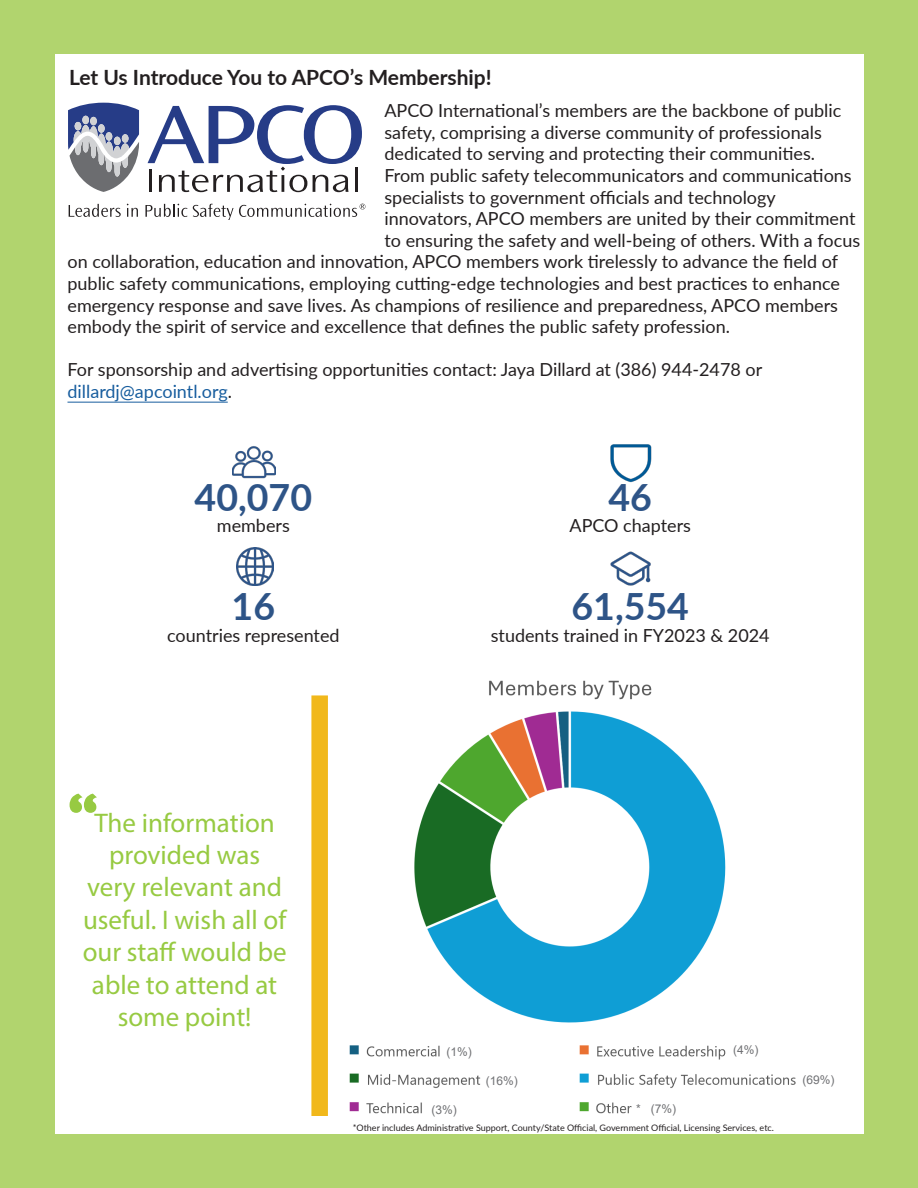
<style>
.page{position:relative;width:918px;height:1188px;background:#fff}
.page>*{position:absolute;margin:0;border:0;box-sizing:border-box;transform-origin:0 0}
.t1{font:900 58.5px "Meta Pro";color:#97ca42}
.t2{font:700 37.5px "Lato";color:#2e5487}
.t3{font:27px/32.4px "Myriad Pro";color:#97ca42;text-align:center}
.t4{font:700 21px "Lato";color:#231f20}
.t5{font:18px "Lato";color:#231f20}
.t6{font:18px "Lato";color:#175d9e}
.t7{font:12px "Arial";color:#6f7073}
.t8{font:9px "Lato";color:#231f20}
.s1{color:#231f20}
</style>
<div class="page">
<div style="left:0;top:27px;width:54px;height:1121px;background:#b1d46e"></div>
<div style="left:0;top:0;width:918px;height:54px;background:#b1d46e"></div>
<div style="left:864px;top:45px;width:54px;height:1142px;background:#b1d46e"></div>
<div style="left:0;top:1134px;width:881px;height:53px;background:#b1d46e"></div>
<svg style="left:69px;top:204px;width:52px;height:13px"></svg>
<svg style="left:127px;top:204px;width:11px;height:13px"></svg>
<svg style="left:145px;top:204px;width:42px;height:13px"></svg>
<svg style="left:148px;top:105px;width:214px;height:87px"></svg>
<hr style="left:355px;top:167px;width:3px;height:25px;background:#231f20">
<svg style="left:68px;top:103px;width:71px;height:89px"></svg>
<svg style="left:193px;top:204px;width:172px;height:16px"></svg>
<img style="left:349px;top:680px;width:447px;height:434px">
<div style="left:311px;top:695px;width:17px;height:421px;background:#f1b81b"></div>
<img style="left:236px;top:548px;width:38px;height:38px">
<img style="left:610px;top:551px;width:41px;height:35px">
<img style="left:233px;top:446px;width:43px;height:33px">
<hr style="left:68px;top:402px;width:160px;height:1px;background:#175d9e">
<img style="left:610px;top:444px;width:42px;height:39px">
<p class="t4" style="left:69px;top:62px;width:424px">Let Us Introduce You to APCO’s Membership!</p>
<p class="t5" style="left:384px;top:98px;width:458px">APCO International’s members are the backbone of public</p>
<p class="t5" style="left:384px;top:119px;width:439px">safety, comprising a diverse community of professionals</p>
<p class="t5" style="left:384px;top:141px;width:432px">dedicated to serving and protecting their communities.</p>
<p class="t5" style="left:384px;top:163px;width:469px">From public safety telecommunicators and communications</p>
<p class="t5" style="left:384px;top:184px;width:393px">specialists to government officials and technology</p>
<p class="t5" style="left:384px;top:206px;width:472px">innovators, APCO members are united by their commitment</p>
<p class="t5" style="left:384px;top:227px;width:477px">to ensuring the safety and well-being of others. With a focus</p>
<p class="t5" style="left:68px;top:249px;width:772px">on collaboration, education and innovation, APCO members work tirelessly to advance the field of</p>
<p class="t5" style="left:68px;top:271px;width:774px">public safety communications, employing cutting-edge technologies and best practices to enhance</p>
<p class="t5" style="left:68px;top:292px;width:772px">emergency response and save lives. As champions of resilience and preparedness, APCO members</p>
<p class="t5" style="left:68px;top:314px;width:664px">embody the spirit of service and excellence that defines the public safety profession.</p>
<p class="t5" style="left:68px;top:357px;width:696px">For sponsorship and advertising opportunities contact: Jaya Dillard at (386) 944-2478 or</p>
<p class="t6" style="left:68px;top:379px;width:166px">dillardj@apcointl.org<span class="s1">.</span></p>
<p class="t2" style="left:195px;top:469px;width:119px">40,070</p>
<p class="t5" style="left:217px;top:513px;width:74px">members</p>
<p class="t2" style="left:232px;top:579px;width:45px">16</p>
<p class="t5" style="left:167px;top:623px;width:174px">countries represented</p>
<p class="t2" style="left:609px;top:469px;width:45px">46</p>
<p class="t5" style="left:569px;top:513px;width:123px">APCO chapters</p>
<p class="t2" style="left:572px;top:579px;width:119px">61,554</p>
<p class="t5" style="left:491px;top:623px;width:280px">students trained in FY2023 &amp; 2024</p>
<p class="t1" style="left:68px;top:769px;width:32px">“</p>
<p class="t3" style="left:83px;top:806px;width:205px">The information provided was very relevant and useful. I wish all of our staff would be able to attend at some point!</p>
<p class="t7" style="left:446px;top:1044px;width:27px">(1%)</p>
<p class="t7" style="left:733px;top:1041px;width:27px">(4%)</p>
<p class="t7" style="left:486px;top:1072px;width:34px">(16%)</p>
<p class="t7" style="left:802px;top:1071px;width:34px">(69%)</p>
<p class="t7" style="left:431px;top:1101px;width:27px">(3%)</p>
<p class="t7" style="left:636px;top:1100px;width:42px">* (7%)</p>
<p class="t8" style="left:353px;top:1121px;width:423px">*Other includes Administrative Support, County/State Official, Government Official, Licensing Services, etc.</p>
</div>
